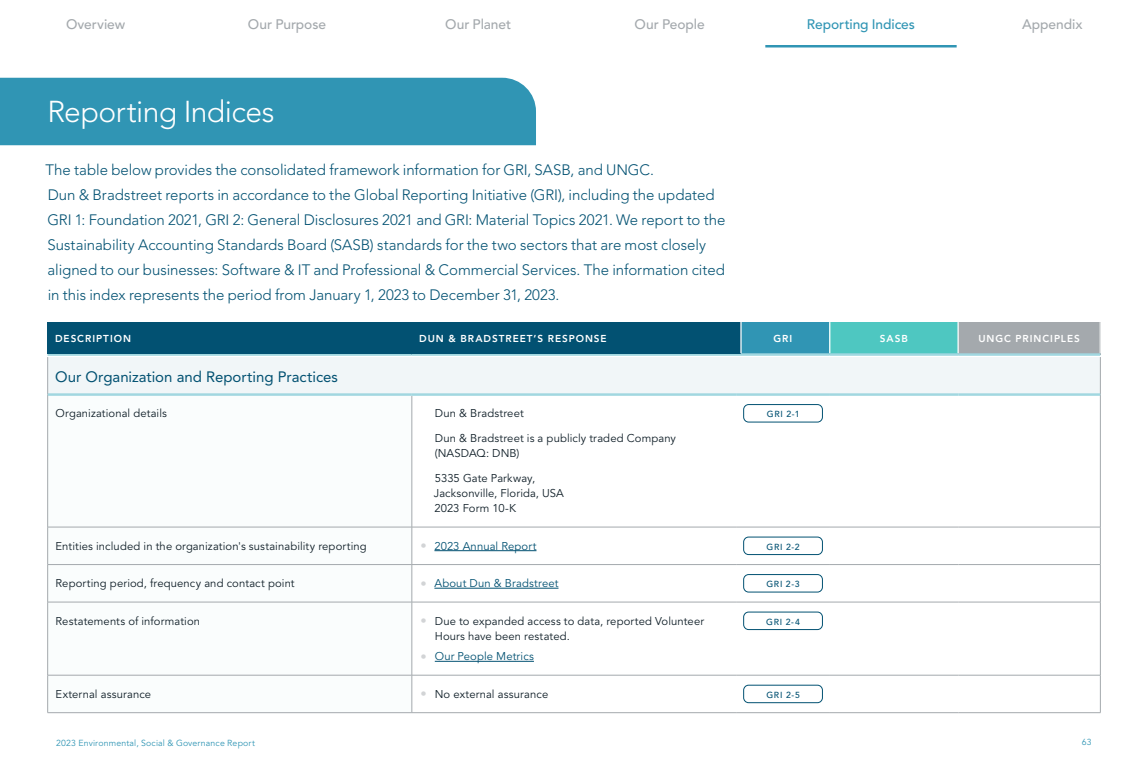
<style>
.page{position:relative;width:1148px;height:765px;background:#fff}
.page>*{position:absolute;margin:0;border:0;box-sizing:border-box;transform-origin:0 0}
.t1{font:300 30px "Avenir LT Std";letter-spacing:-.015em;color:#fff}
.t2{font:300 15px/25px "Avenir LT Std";color:#025172}
.t3{font:15px "Avenir LT Std";color:#025172}
.t4{font:500 13.75px "Avenir LT Std";letter-spacing:-.005em;color:#a4a9ad}
.t5{font:500 13.75px "Avenir LT Std";letter-spacing:-.005em;color:#3095b4}
.t6{font:11.25px/15px "Avenir LT Std";letter-spacing:.01em;color:#101f28}
.t7{font:11.25px "Avenir LT Std";letter-spacing:.01em;color:#025172}
.t8{font:800 10px "Avenir LT Std";letter-spacing:.095em;color:#fff}
.t9{font:8.75px "Avenir LT Std";letter-spacing:.02em;color:#3095b4}
.t10{font:500 8.75px "Avenir LT Std";letter-spacing:.09em;color:#025172}
.s1{font-size:12.5px;color:#d2d4d6}
</style>
<div class="page">
<div style="left:736px;top:322px;width:93px;height:33px;background:#3095b4"></div>
<div style="left:829px;top:322px;width:129px;height:33px;background:#4ec7c1"></div>
<div style="left:958px;top:322px;width:142px;height:33px;background:#a4a9ad"></div>
<hr style="left:48px;top:353px;width:364px;height:3px;background:#a1d7e0">
<hr style="left:412px;top:353px;width:324px;height:3px;background:#a1d7e0">
<hr style="left:1099px;top:322px;width:1px;height:31px;background:#fff">
<hr style="left:829px;top:322px;width:1px;height:31px;background:#fff">
<hr style="left:957px;top:322px;width:1px;height:31px;background:#fff">
<hr style="left:736px;top:353px;width:93px;height:3px;background:#a1d7e0">
<hr style="left:829px;top:353px;width:129px;height:3px;background:#a1d7e0">
<hr style="left:958px;top:353px;width:142px;height:3px;background:#a1d7e0">
<div style="left:48px;top:322px;width:369px;height:31px;background:#025172"></div>
<div style="left:418px;top:322px;width:324px;height:32px;background:#025172"></div>
<div style="left:48px;top:357px;width:1052px;height:38px;background:#f1f6f8"></div>
<svg style="left:48px;top:396px;width:363px;height:316px"></svg>
<hr style="left:736px;top:527px;width:94px;height:1px;background:#a4a9ad">
<hr style="left:830px;top:527px;width:128px;height:1px;background:#a4a9ad">
<hr style="left:958px;top:527px;width:142px;height:1px;background:#a4a9ad">
<hr style="left:736px;top:564px;width:94px;height:1px;background:#a4a9ad">
<hr style="left:830px;top:564px;width:128px;height:1px;background:#a4a9ad">
<hr style="left:958px;top:564px;width:142px;height:1px;background:#a4a9ad">
<hr style="left:736px;top:602px;width:94px;height:1px;background:#a4a9ad">
<hr style="left:830px;top:602px;width:128px;height:1px;background:#a4a9ad">
<hr style="left:958px;top:602px;width:142px;height:1px;background:#a4a9ad">
<hr style="left:736px;top:675px;width:94px;height:1px;background:#a4a9ad">
<hr style="left:830px;top:675px;width:128px;height:1px;background:#a4a9ad">
<hr style="left:958px;top:675px;width:142px;height:1px;background:#a4a9ad">
<hr style="left:736px;top:712px;width:94px;height:1px;background:#a4a9ad">
<hr style="left:830px;top:712px;width:128px;height:1px;background:#a4a9ad">
<hr style="left:958px;top:712px;width:142px;height:1px;background:#a4a9ad">
<hr style="left:47px;top:395px;width:1px;height:132px;background:#a4a9ad">
<hr style="left:47px;top:527px;width:1px;height:37px;background:#a4a9ad">
<hr style="left:47px;top:565px;width:1px;height:37px;background:#a4a9ad">
<hr style="left:47px;top:602px;width:1px;height:73px;background:#a4a9ad">
<hr style="left:47px;top:675px;width:1px;height:38px;background:#a4a9ad">
<hr style="left:48px;top:527px;width:364px;height:1px;background:#a4a9ad">
<hr style="left:48px;top:564px;width:364px;height:1px;background:#a4a9ad">
<hr style="left:48px;top:602px;width:364px;height:1px;background:#a4a9ad">
<hr style="left:48px;top:675px;width:364px;height:1px;background:#a4a9ad">
<hr style="left:48px;top:712px;width:364px;height:1px;background:#a4a9ad">
<hr style="left:1100px;top:395px;width:1px;height:132px;background:#a4a9ad">
<hr style="left:1100px;top:527px;width:1px;height:37px;background:#a4a9ad">
<hr style="left:1100px;top:565px;width:1px;height:37px;background:#a4a9ad">
<hr style="left:1100px;top:602px;width:1px;height:73px;background:#a4a9ad">
<hr style="left:1100px;top:675px;width:1px;height:38px;background:#a4a9ad">
<hr style="left:411px;top:396px;width:1px;height:131px;background:#a4a9ad">
<hr style="left:412px;top:527px;width:324px;height:1px;background:#a4a9ad">
<hr style="left:411px;top:527px;width:1px;height:37px;background:#a4a9ad">
<hr style="left:412px;top:564px;width:324px;height:1px;background:#a4a9ad">
<hr style="left:411px;top:565px;width:1px;height:37px;background:#a4a9ad">
<hr style="left:412px;top:602px;width:324px;height:1px;background:#a4a9ad">
<hr style="left:411px;top:602px;width:1px;height:73px;background:#a4a9ad">
<hr style="left:412px;top:675px;width:324px;height:1px;background:#a4a9ad">
<hr style="left:411px;top:675px;width:1px;height:38px;background:#a4a9ad">
<hr style="left:412px;top:712px;width:324px;height:1px;background:#a4a9ad">
<hr style="left:47px;top:357px;width:1px;height:38px;background:#a4a9ad">
<hr style="left:1100px;top:357px;width:1px;height:38px;background:#a4a9ad">
<hr style="left:48px;top:393px;width:364px;height:3px;background:#a1d7e0">
<hr style="left:412px;top:393px;width:324px;height:3px;background:#a1d7e0">
<hr style="left:736px;top:393px;width:94px;height:3px;background:#a1d7e0">
<hr style="left:830px;top:393px;width:128px;height:3px;background:#a1d7e0">
<hr style="left:958px;top:393px;width:142px;height:3px;background:#a1d7e0">
<div style="left:743px;top:404px;width:79px;height:18px;border:1px solid #025172;border-radius:5px"></div>
<hr style="left:434px;top:550px;width:102px;height:1px;background:#025172">
<div style="left:743px;top:537px;width:79px;height:18px;border:1px solid #025172;border-radius:5px"></div>
<hr style="left:434px;top:588px;width:124px;height:1px;background:#025172">
<div style="left:743px;top:574px;width:79px;height:18px;border:1px solid #025172;border-radius:5px"></div>
<hr style="left:435px;top:661px;width:99px;height:1px;background:#025172">
<div style="left:743px;top:612px;width:79px;height:18px;border:1px solid #025172;border-radius:5px"></div>
<div style="left:743px;top:685px;width:79px;height:18px;border:1px solid #025172;border-radius:5px"></div>
<div style="left:0;top:78px;width:536px;height:67px;background:#3095b4"></div>
<hr style="left:765px;top:45px;width:191px;height:3px;background:#3095b4">
<p class="t4" style="left:66px;top:16px;width:61px">Overview</p>
<p class="t4" style="left:248px;top:16px;width:79px">Our Purpose</p>
<p class="t4" style="left:445px;top:16px;width:68px">Our Planet</p>
<p class="t4" style="left:634px;top:16px;width:72px">Our People</p>
<p class="t5" style="left:807px;top:16px;width:109px">Reporting Indices</p>
<p class="t4" style="left:1022px;top:16px;width:62px">Appendix</p>
<h1 class="t1" style="left:48px;top:94px;width:228px">Reporting Indices</h1>
<p class="t2" style="left:46px;top:157px;width:681px">The table below provides the consolidated framework information for GRI, SASB, and UNGC.<br>Dun &amp; Bradstreet reports in accordance to the Global Reporting Initiative (GRI), including the updated GRI 1: Foundation 2021, GRI 2: General Disclosures 2021 and GRI: Material Topics 2021. We report to the Sustainability Accounting Standards Board (SASB) standards for the two sectors that are most closely aligned to our businesses: Software &amp; IT and Professional &amp; Commercial Services. The information cited in this index represents the period from January 1, 2023 to December 31, 2023.</p>
<p class="t8" style="left:55px;top:333px;width:77px">DESCRIPTION</p>
<p class="t8" style="left:419px;top:333px;width:189px">DUN &amp; BRADSTREET’S RESPONSE</p>
<p class="t8" style="left:773px;top:333px;width:20px">GRI</p>
<p class="t8" style="left:880px;top:333px;width:29px">SASB</p>
<p class="t8" style="left:978px;top:333px;width:103px">UNGC PRINCIPLES</p>
<p class="t3" style="left:55px;top:368px;width:284px">Our Organization and Reporting Practices</p>
<p class="t6" style="left:56px;top:406px;width:113px">Organizational details</p>
<p class="t6" style="left:435px;top:406px;width:90px">Dun &amp; Bradstreet</p>
<p class="t6" style="left:435px;top:431px;width:243px">Dun &amp; Bradstreet is a publicly traded Company (NASDAQ: DNB)</p>
<p class="t6" style="left:434px;top:471px;width:132px">5335 Gate Parkway,<br>Jacksonville, Florida, USA<br>2023 Form 10-K</p>
<p class="t10" style="left:767px;top:409px;width:34px">GRI 2-1</p>
<p class="t6" style="left:56px;top:539px;width:312px">Entities included in the organization's sustainability reporting</p>
<p class="t7" style="left:420px;top:539px;width:117px"><span class="s1">•</span> 2023 Annual Report</p>
<p class="t10" style="left:766px;top:541px;width:35px">GRI 2-2</p>
<p class="t6" style="left:56px;top:576px;width:241px">Reporting period, frequency and contact point</p>
<p class="t7" style="left:420px;top:577px;width:139px"><span class="s1">•</span> About Dun &amp; Bradstreet</p>
<p class="t10" style="left:766px;top:579px;width:35px">GRI 2-3</p>
<p class="t6" style="left:56px;top:614px;width:146px">Restatements of information</p>
<p class="t6" style="left:435px;top:614px;width:271px;text-indent:-14px"><span class="s1">•</span> Due to expanded access to data, reported Volunteer<br>Hours have been restated.</p>
<p class="t7" style="left:420px;top:650px;width:115px"><span class="s1">•</span> Our People Metrics</p>
<p class="t10" style="left:766px;top:616px;width:35px">GRI 2-4</p>
<p class="t6" style="left:56px;top:687px;width:97px">External assurance</p>
<p class="t6" style="left:420px;top:687px;width:129px"><span class="s1">•</span> No external assurance</p>
<p class="t10" style="left:766px;top:690px;width:35px">GRI 2-5</p>
<p class="t9" style="left:56px;top:738px;width:200px">2023 Environmental, Social &amp; Governance Report</p>
<p class="t9" style="left:1081px;top:737px;width:11px">63</p>
</div>
